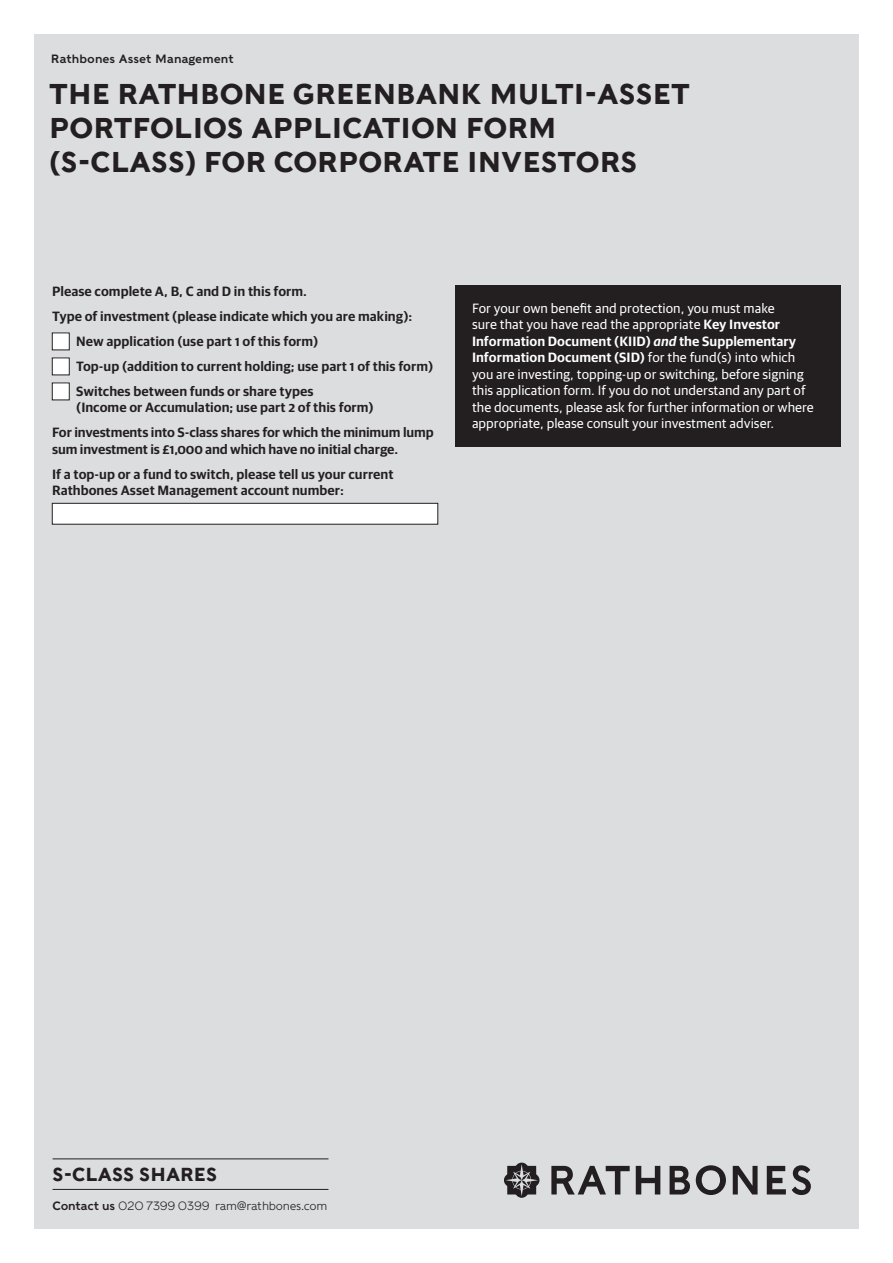
<style>
.page{position:relative;width:893px;height:1263px;background:#fff}
.page>*{position:absolute;margin:0;border:0;box-sizing:border-box;transform-origin:0 0}
.Main_form_headings{font:700 28.5px/34.2px "Rathbones Sans";color:#231f20}
.t1{font:700 18.75px "Rathbones Sans";color:#231f20}
.cover_instructions{font:600 13.5px/16.5px "Guardian RTB Sans";color:#231f20}
.t2{font:13.5px/16.5px "Guardian RTB Sans";color:#fff}
.t3{font:300 12px "Rathbones Sans";letter-spacing:-.02em;color:#231f20}
.RAM_small_heading{font:12px "Rathbones Sans";color:#231f20}
.s1{font-weight:600}
.s2{font-weight:600;font-style:italic}
.s3{font-weight:400}
</style>
<div class="page">
<div style="left:34px;top:34px;width:825px;height:1195px;background:#dcdddf"></div>
<hr style="left:53px;top:1158px;width:275px;height:1px;background:#231f20">
<hr style="left:53px;top:1189px;width:275px;height:1px;background:#231f20">
<svg style="left:551px;top:1166px;width:79px;height:28px"></svg>
<svg style="left:636px;top:1166px;width:24px;height:28px"></svg>
<svg style="left:670px;top:1166px;width:20px;height:28px"></svg>
<svg style="left:696px;top:1165px;width:30px;height:30px"></svg>
<svg style="left:733px;top:1166px;width:25px;height:28px"></svg>
<svg style="left:767px;top:1166px;width:19px;height:28px"></svg>
<svg style="left:792px;top:1165px;width:19px;height:30px"></svg>
<svg style="left:504px;top:1162px;width:36px;height:36px"></svg>
<div style="left:52px;top:333px;width:17px;height:17px;background:#fff"></div>
<div style="left:52px;top:358px;width:17px;height:17px;background:#fff"></div>
<div style="left:52px;top:383px;width:17px;height:17px;background:#fff"></div>
<div style="left:52px;top:503px;width:386px;height:21px;background:#fff"></div>
<div style="left:52px;top:503px;width:386px;height:21px;border:1px solid #231f20"></div>
<div style="left:455px;top:285px;width:386px;height:161px;background:#231f20"></div>
<p class="RAM_small_heading" style="left:51px;top:50px;width:184px">Rathbones Asset Management</p>
<p class="Main_form_headings" style="left:49px;top:77px;width:642px">THE RATHBONE GREENBANK MULTI-ASSET<br>PORTFOLIOS APPLICATION FORM (S-CLASS) FOR CORPORATE INVESTORS</p>
<p class="cover_instructions" style="left:52px;top:281px;width:256px">Please complete A, B, C and D in this form.</p>
<p class="cover_instructions" style="left:52px;top:306px;width:362px">Type of investment (please indicate which you are making):</p>
<p class="cover_instructions" style="left:76px;top:331px;width:244px">New application (use part 1 of this form)</p>
<p class="cover_instructions" style="left:76px;top:357px;width:359px">Top-up (addition to current holding; use part 1 of this form)</p>
<p class="cover_instructions" style="left:76px;top:382px;width:299px">Switches between funds or share types<br>(Income or Accumulation; use part 2 of this form)</p>
<p class="cover_instructions" style="left:52px;top:423px;width:383px">For investments into S-class shares for which the minimum lump sum investment is £1,000 and which have no initial charge.</p>
<p class="cover_instructions" style="left:52px;top:465px;width:343px">If a top-up or a fund to switch, please tell us your current<br>Rathbones Asset Management account number:</p>
<p class="t2" style="left:472px;top:299px;width:343px">For your own benefit and protection, you must make<br>sure that you have read the appropriate <span class="s1">Key Investor Information Document (KIID)</span> <span class="s2">and</span> <span class="s1">the Supplementary Information Document (SID)</span> for the fund(s) into which you are investing, topping-up or switching, before signing this application form. If you do not understand any part of the documents, please ask for further information or where appropriate, please consult your investment adviser.</p>
<p class="t1" style="left:53px;top:1162px;width:166px">S-CLASS SHARES</p>
<p class="t3" style="left:53px;top:1198px;width:276px"><span class="s3">Contact us</span> 020 7399 0399 ram@rathbones.com</p>
</div>
